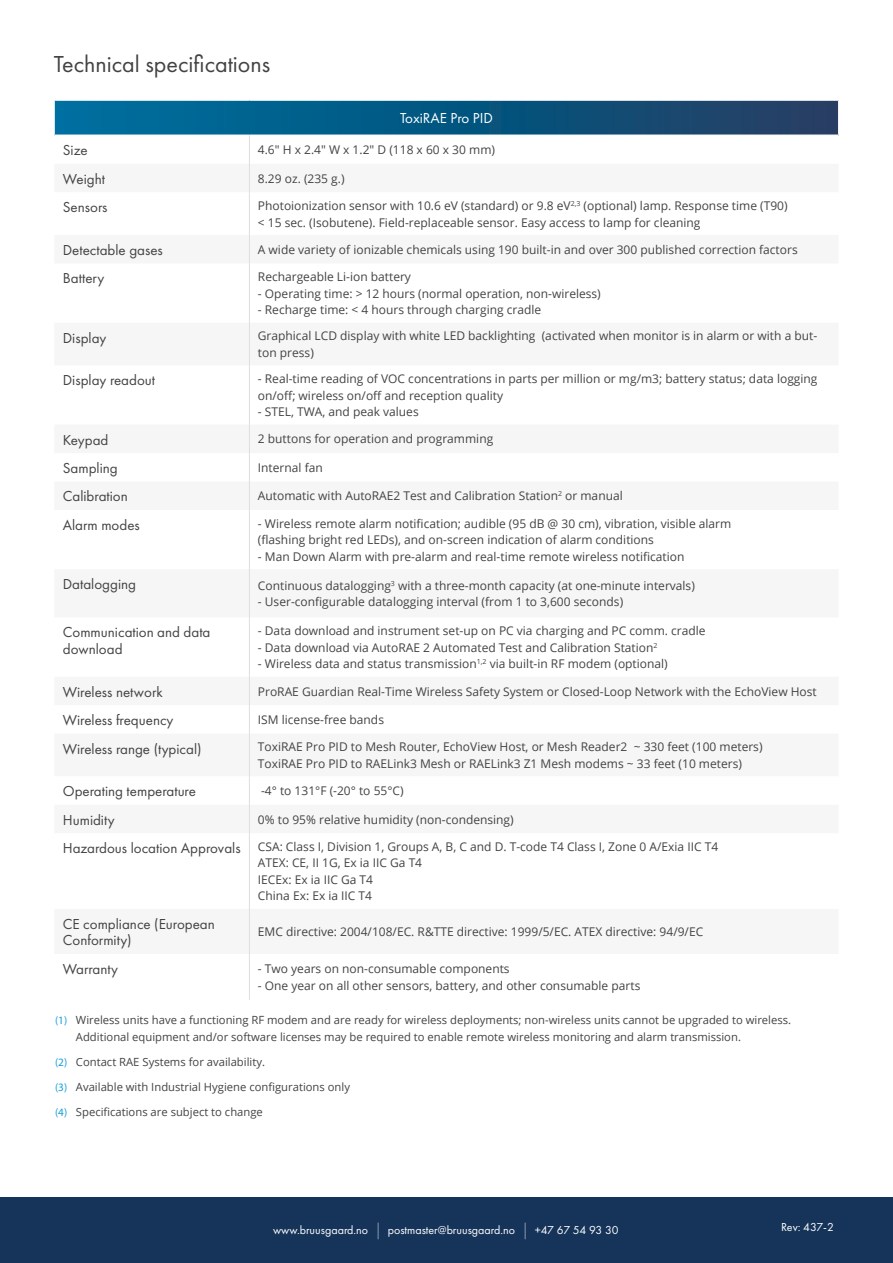
<style>
.page{position:relative;width:893px;height:1263px;background:#fff}
.page>*{position:absolute;margin:0;border:0;box-sizing:border-box;transform-origin:0 0}
.t1{font:24px "Futura PT";color:#434343}
.t2{font:15px/16.5px "Futura PT";color:#434343}
.t3{font:15px "Futura PT";color:#fff}
.t4{font:12px/16.5px "Open Sans";color:#434343}
.t5{font:12px "Futura PT";color:#fff}
.t6{font:11.25px/16.5px "Open Sans";color:#434343}
.t7{font:11.25px "Myriad Pro";color:#169fdb}
.s1{font-family:"Futura PT";font-size:15px}
</style>
<div class="page">
<div style="left:0;top:1198px;width:893px;height:65px;background:#16345a"></div>
<svg style="left:378px;top:1222px;width:1px;height:17px"></svg>
<svg style="left:525px;top:1222px;width:1px;height:17px"></svg>
<div style="left:54px;top:100px;width:784px;height:35px;background:linear-gradient(to right,#0070a0,#203d62)"></div>
<hr style="left:54px;top:100px;width:195px;height:1px;background:#fff">
<hr style="left:54px;top:101px;width:1px;height:34px;background:#fff">
<hr style="left:249px;top:100px;width:590px;height:1px;background:#fff">
<hr style="left:249px;top:734px;width:1px;height:42px;background:#dddedd">
<hr style="left:249px;top:510px;width:1px;height:59px;background:#dddedd">
<hr style="left:249px;top:909px;width:1px;height:45px;background:#dddedd">
<hr style="left:249px;top:569px;width:1px;height:48px;background:#dddedd">
<hr style="left:249px;top:954px;width:1px;height:46px;background:#dddedd">
<hr style="left:249px;top:833px;width:1px;height:76px;background:#dddedd">
<svg style="left:249px;top:425px;width:1px;height:85px"></svg>
<hr style="left:249px;top:365px;width:1px;height:60px;background:#dddedd">
<svg style="left:249px;top:776px;width:1px;height:57px"></svg>
<hr style="left:249px;top:323px;width:1px;height:42px;background:#dddedd">
<hr style="left:249px;top:263px;width:1px;height:60px;background:#dddedd">
<hr style="left:249px;top:192px;width:1px;height:43px;background:#dddedd">
<svg style="left:249px;top:135px;width:1px;height:57px"></svg>
<svg style="left:249px;top:235px;width:1px;height:28px"></svg>
<hr style="left:249px;top:617px;width:1px;height:60px;background:#dddedd">
<svg style="left:249px;top:677px;width:1px;height:57px"></svg>
<h1 class="t1" style="left:54px;top:50px;width:218px">Technical specifications</h1>
<p class="t3" style="left:400px;top:109px;width:94px">ToxiRAE Pro PID</p>
<p class="t2" style="left:63px;top:142px;width:26px">Size</p>
<p class="t4" style="left:258px;top:141px;width:239px">4.6" H x 2.4" W x 1.2" D (118 x 60 x 30 mm)</p>
<p class="t2" style="left:63px;top:170px;width:44px">Weight</p>
<p class="t4" style="left:258px;top:170px;width:88px">8.29 oz. (235 g.)</p>
<p class="t2" style="left:63px;top:199px;width:46px">Sensors</p>
<p class="t4" style="left:258px;top:197px;width:531px">Photoionization sensor with 10.6 eV (standard) or 9.8 eV<sup>2,3</sup> (optional) lamp. Response time (T90) &lt; 15 sec. (Isobutene). Field-replaceable sensor. Easy access to lamp for cleaning</p>
<p class="t2" style="left:63px;top:242px;width:102px">Detectable gases</p>
<p class="t4" style="left:258px;top:241px;width:541px">A wide variety of ionizable chemicals using 190 built-in and over 300 published correction factors</p>
<p class="t2" style="left:63px;top:270px;width:43px">Battery</p>
<p class="t4" style="left:258px;top:268px;width:155px">Rechargeable Li-ion battery</p>
<p class="t4" style="left:258px;top:285px;width:344px">- Operating time: &gt; 12 hours (normal operation, non-wireless)</p>
<p class="t4" style="left:258px;top:301px;width:285px">- Recharge time: &lt; 4 hours through charging cradle</p>
<p class="t2" style="left:63px;top:329px;width:45px">Display</p>
<p class="t4" style="left:258px;top:327px;width:561px">Graphical LCD display with white LED backlighting (activated when monitor is in alarm or with a but&shy;ton press)</p>
<p class="t2" style="left:63px;top:372px;width:94px">Display readout</p>
<p class="t4" style="left:258px;top:370px;width:561px">- Real-time reading of VOC concentrations in parts per million or mg/m3; battery status; data logging on/off; wireless on/off and reception quality</p>
<p class="t4" style="left:258px;top:403px;width:162px">- STEL, TWA, and peak values</p>
<p class="t2" style="left:63px;top:431px;width:47px">Keypad</p>
<p class="t4" style="left:258px;top:430px;width:237px">2 buttons for operation and programming</p>
<p class="t2" style="left:63px;top:460px;width:57px">Sampling</p>
<p class="t4" style="left:258px;top:459px;width:66px">Internal fan</p>
<p class="t2" style="left:63px;top:488px;width:66px">Calibration</p>
<p class="t4" style="left:258px;top:487px;width:366px">Automatic with AutoRAE2 Test and Calibration Station<sup>2</sup> or manual</p>
<p class="t2" style="left:63px;top:516px;width:79px">Alarm modes</p>
<p class="t4" style="left:258px;top:515px;width:475px">- Wireless remote alarm notification; audible (95 dB @ 30 cm), vibration, visible alarm (flashing bright red LEDs), and on-screen indication of alarm conditions</p>
<p class="t4" style="left:258px;top:548px;width:428px">- Man Down Alarm with pre-alarm and real-time remote wireless notification</p>
<p class="t2" style="left:63px;top:576px;width:75px">Datalogging</p>
<p class="t4" style="left:258px;top:577px;width:438px">Continuous datalogging<sup>3</sup> with a three-month capacity (at one-minute intervals)</p>
<p class="t4" style="left:258px;top:593px;width:367px">- User-configurable datalogging interval (from 1 to 3,600 seconds)</p>
<p class="t2" style="left:63px;top:624px;width:149px">Communication and data download</p>
<p class="t4" style="left:258px;top:622px;width:449px">- Data download and instrument set-up on PC via charging and PC comm. cradle</p>
<p class="t4" style="left:258px;top:639px;width:401px">- Data download via AutoRAE 2 Automated Test and Calibration Station<sup>2</sup></p>
<p class="t4" style="left:258px;top:655px;width:411px">- Wireless data and status transmission<sup>1,2</sup> via built-in RF modem (optional)</p>
<p class="t2" style="left:63px;top:683px;width:101px">Wireless network</p>
<p class="t4" style="left:258px;top:683px;width:560px">ProRAE Guardian Real-Time Wireless Safety System or Closed-Loop Network with the EchoView Host</p>
<p class="t2" style="left:63px;top:712px;width:112px">Wireless frequency</p>
<p class="t4" style="left:258px;top:711px;width:128px">ISM license-free bands</p>
<p class="t2" style="left:63px;top:740px;width:140px">Wireless range (typical)</p>
<p class="t4" style="left:258px;top:738px;width:506px">ToxiRAE Pro PID to Mesh Router, EchoView Host, or Mesh Reader2 ~ 330 feet (100 meters)<br>ToxiRAE Pro PID to RAELink3 Mesh or RAELink3 Z1 Mesh modems ~ 33 feet (10 meters)</p>
<p class="t2" style="left:63px;top:783px;width:135px">Operating temperature</p>
<p class="t4" style="left:261px;top:782px;width:144px">-4° to 131°F (-20° to 55°C)</p>
<p class="t2" style="left:63px;top:811px;width:53px">Humidity</p>
<p class="t4" style="left:258px;top:811px;width:257px">0% to 95% relative humidity (non-condensing)</p>
<p class="t4" style="left:258px;top:838px;width:462px;text-indent:-195px"><span class="s1">Hazardous location Approvals</span> CSA: Class I, Division 1, Groups A, B, C and D. T-code T4 Class I, Zone 0 A/Exia IIC T4<br>ATEX: CE, II 1G, Ex ia IIC Ga T4<br>IECEx: Ex ia IIC Ga T4<br>China Ex: Ex ia IIC T4</p>
<p class="t2" style="left:63px;top:915px;width:154px">CE compliance (European<br>Conformity)</p>
<p class="t4" style="left:258px;top:923px;width:447px">EMC directive: 2004/108/EC. R&amp;TTE directive: 1999/5/EC. ATEX directive: 94/9/EC</p>
<p class="t2" style="left:63px;top:960px;width:57px">Warranty</p>
<p class="t4" style="left:258px;top:960px;width:253px">- Two years on non-consumable components</p>
<p class="t4" style="left:258px;top:977px;width:384px">- One year on all other sensors, battery, and other consumable parts</p>
<p class="t7" style="left:55px;top:1013px;width:14px">(1)</p>
<p class="t7" style="left:55px;top:1055px;width:14px">(2)</p>
<p class="t7" style="left:55px;top:1080px;width:14px">(3)</p>
<p class="t7" style="left:55px;top:1105px;width:14px">(4)</p>
<p class="t6" style="left:76px;top:1012px;width:717px">Wireless units have a functioning RF modem and are ready for wireless deployments; non-wireless units cannot be upgraded to wireless.<br>Additional equipment and/or software licenses may be required to enable remote wireless monitoring and alarm transmission.</p>
<p class="t6" style="left:76px;top:1053px;width:191px">Contact RAE Systems for availability.</p>
<p class="t6" style="left:76px;top:1078px;width:276px">Available with Industrial Hygiene configurations only</p>
<p class="t6" style="left:76px;top:1103px;width:188px">Specifications are subject to change</p>
<p class="t5" style="left:273px;top:1223px;width:97px">www.bruusgaard.no</p>
<p class="t5" style="left:388px;top:1223px;width:129px">postmaster@bruusgaard.no</p>
<p class="t5" style="left:535px;top:1223px;width:85px">+47 67 54 93 30</p>
<p class="t5" style="left:781px;top:1219px;width:54px">Rev: 437-2</p>
</div>
